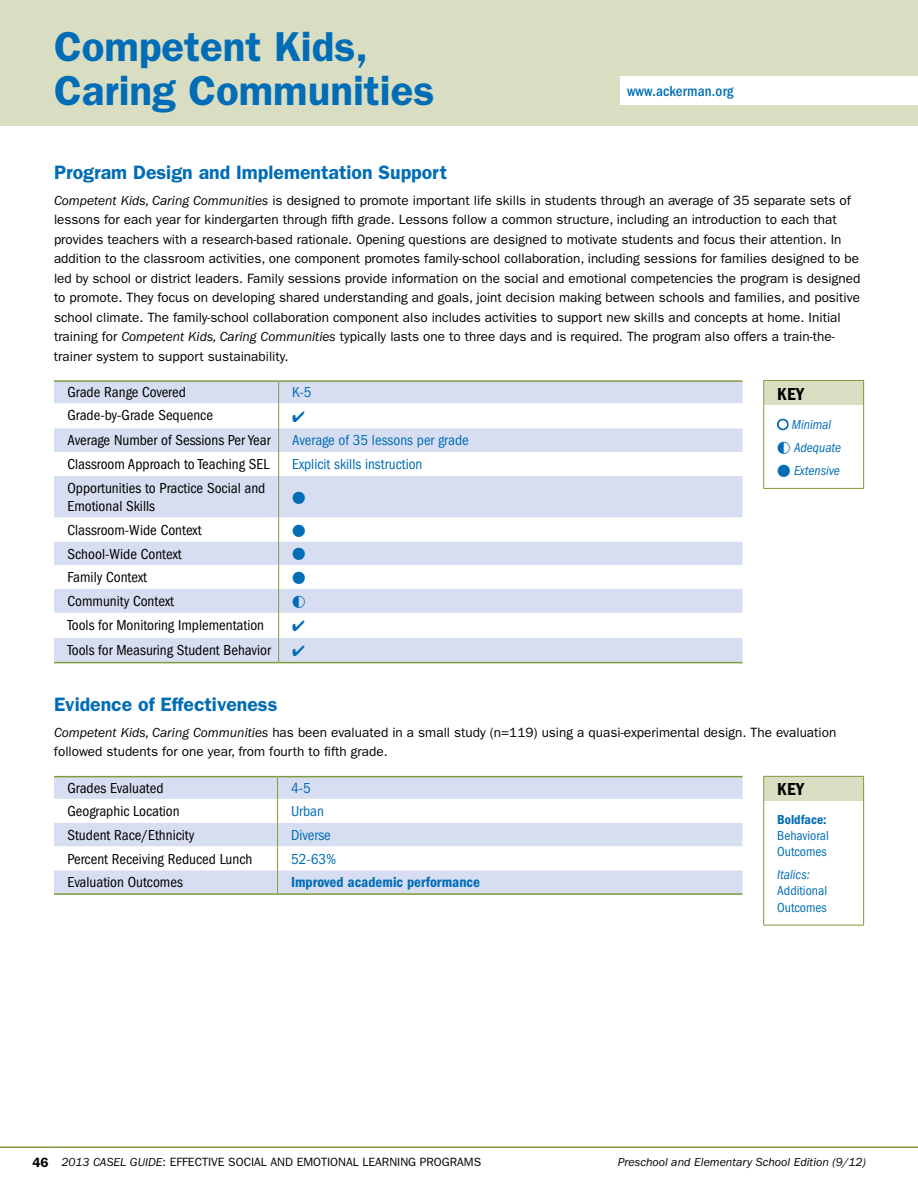
<style>
.page{position:relative;width:918px;height:1188px;background:#fff}
.page>*{position:absolute;margin:0;border:0;box-sizing:border-box;transform-origin:0 0}
.t1{font:600 42px/44.4px "ITC Franklin Gothic Std";color:#006db6}
.t2{font:600 19.5px "ITC Franklin Gothic Std";color:#006db6}
.t3{font:18px "ITC Franklin Gothic Std Dm Cd";letter-spacing:.02em;color:#000}
.t4{font:condensed 15px/18px "ITC Franklin Gothic Std";color:#000}
.t5{font:condensed 15px "ITC Franklin Gothic Std";color:#006db6}
.t6{font:15px "ITC Franklin Gothic Std Dm Cd";color:#006db6}
.t7{font:500 condensed 15px "ITC Franklin Gothic Std";letter-spacing:.01em;color:#006db6}
.t8{font:13.5px/19.5px "ITC Franklin Gothic Std";color:#000}
.t9{font:condensed 13.5px/16.2px "ITC Franklin Gothic Std";color:#006db6}
.t10{font:italic condensed 13.5px/23px "ITC Franklin Gothic Std";color:#006db6}
.t11{font:13.5px "ITC Franklin Gothic Std Dm Cd";color:#006db6}
.t12{font:13.5px "Astrology Pi LT Std 1";color:#006db6}
.t13{font:12px "ITC Franklin Gothic Std";color:#000}
.t14{font:italic 12px "ITC Franklin Gothic Std";color:#000}
.s1{font-style:italic}
.s2{font-weight:600;font-size:13.5px}
</style>
<div class="page">
<hr style="left:0;top:1146px;width:55px;height:2px;background:#809b3c">
<hr style="left:55px;top:1146px;width:863px;height:2px;background:#809b3c">
<div style="left:0;top:0;width:918px;height:125px;background:#d9ddc2"></div>
<div style="left:54px;top:382px;width:688px;height:280px;background:#d7def1"></div>
<svg style="left:54px;top:403px;width:688px;height:235px"></svg>
<hr style="left:278px;top:476px;width:1px;height:42px;background:#809b3c">
<svg style="left:278px;top:518px;width:1px;height:144px"></svg>
<hr style="left:54px;top:662px;width:225px;height:1px;background:#809b3c">
<hr style="left:279px;top:662px;width:463px;height:1px;background:#809b3c">
<svg style="left:278px;top:382px;width:1px;height:94px"></svg>
<hr style="left:54px;top:380px;width:225px;height:2px;background:#809b3c">
<hr style="left:279px;top:380px;width:463px;height:2px;background:#809b3c">
<div style="left:54px;top:777px;width:688px;height:116px;background:#d7def1"></div>
<svg style="left:54px;top:799px;width:688px;height:71px"></svg>
<hr style="left:54px;top:893px;width:224px;height:2px;background:#809b3c">
<hr style="left:278px;top:893px;width:464px;height:2px;background:#809b3c">
<svg style="left:277px;top:777px;width:1px;height:116px"></svg>
<hr style="left:54px;top:776px;width:224px;height:1px;background:#809b3c">
<hr style="left:278px;top:776px;width:464px;height:1px;background:#809b3c">
<div style="left:620px;top:77px;width:298px;height:28px;background:#fff"></div>
<div style="left:764px;top:380px;width:100px;height:25px;background:#d9ddc2"></div>
<hr style="left:763px;top:380px;width:101px;height:1px;background:#809b3c">
<svg style="left:763px;top:381px;width:1px;height:24px"></svg>
<svg style="left:863px;top:381px;width:1px;height:24px"></svg>
<hr style="left:763px;top:405px;width:1px;height:83px;background:#809b3c">
<hr style="left:863px;top:405px;width:1px;height:83px;background:#809b3c">
<hr style="left:763px;top:488px;width:101px;height:1px;background:#809b3c">
<svg style="left:777px;top:418px;width:12px;height:12px"></svg>
<div style="left:764px;top:776px;width:100px;height:25px;background:#d9ddc2"></div>
<hr style="left:763px;top:776px;width:101px;height:1px;background:#809b3c">
<svg style="left:763px;top:777px;width:1px;height:24px"></svg>
<svg style="left:863px;top:777px;width:1px;height:24px"></svg>
<hr style="left:763px;top:801px;width:1px;height:124px;background:#809b3c">
<hr style="left:863px;top:801px;width:1px;height:124px;background:#809b3c">
<hr style="left:763px;top:925px;width:101px;height:1px;background:#809b3c">
<svg style="left:293px;top:411px;width:11px;height:11px"></svg>
<svg style="left:293px;top:596px;width:12px;height:12px"></svg>
<svg style="left:293px;top:620px;width:11px;height:11px"></svg>
<svg style="left:293px;top:645px;width:11px;height:11px"></svg>
<h1 class="t1" style="left:54px;top:24px;width:382px">Competent Kids,<br>Caring Communities</h1>
<p class="t7" style="left:627px;top:83px;width:108px">www.ackerman.org</p>
<h2 class="t2" style="left:54px;top:160px;width:395px">Program Design and Implementation Support</h2>
<p class="t8" style="left:54px;top:191px;width:808px"><span class="s1">Competent Kids, Caring Communities</span> is designed to promote important life skills in students through an average of 35 separate sets of lessons for each year for kindergarten through fifth grade. Lessons follow a common structure, including an introduction to each that provides teachers with a research-based rationale. Opening questions are designed to motivate students and focus their attention. In addition to the classroom activities, one component promotes family-school collaboration, including sessions for families designed to be led by school or district leaders. Family sessions provide information on the social and emotional competencies the program is designed to promote. They focus on developing shared understanding and goals, joint decision making between schools and families, and positive school climate. The family-school collaboration component also includes activities to support new skills and concepts at home. Initial training for <span class="s1">Competent Kids, Caring Communities</span> typically lasts one to three days and is required. The program also offers a train-the&shy;trainer system to support sustainability.</p>
<p class="t4" style="left:68px;top:384px;width:120px">Grade Range Covered</p>
<p class="t5" style="left:292px;top:384px;width:21px">K-5</p>
<p class="t4" style="left:68px;top:407px;width:147px">Grade-by-Grade Sequence</p>
<p class="t4" style="left:68px;top:432px;width:205px">Average Number of Sessions Per Year</p>
<p class="t5" style="left:292px;top:432px;width:178px">Average of 35 lessons per grade</p>
<p class="t4" style="left:68px;top:455px;width:203px">Classroom Approach to Teaching SEL</p>
<p class="t5" style="left:292px;top:456px;width:132px">Explicit skills instruction</p>
<p class="t4" style="left:68px;top:479px;width:199px">Opportunities to Practice Social and<br>Emotional Skills</p>
<p class="t12" style="left:292px;top:491px;width:15px">•</p>
<p class="t4" style="left:68px;top:521px;width:136px">Classroom-Wide Context</p>
<p class="t12" style="left:292px;top:524px;width:15px">•</p>
<p class="t4" style="left:68px;top:545px;width:116px">School-Wide Context</p>
<p class="t12" style="left:292px;top:548px;width:15px">•</p>
<p class="t4" style="left:68px;top:568px;width:81px">Family Context</p>
<p class="t12" style="left:292px;top:571px;width:15px">•</p>
<p class="t4" style="left:68px;top:592px;width:108px">Community Context</p>
<p class="t4" style="left:68px;top:616px;width:198px">Tools for Monitoring Implementation</p>
<p class="t4" style="left:68px;top:641px;width:205px">Tools for Measuring Student Behavior</p>
<h2 class="t2" style="left:54px;top:692px;width:225px">Evidence of Effectiveness</h2>
<p class="t8" style="left:54px;top:723px;width:784px"><span class="s1">Competent Kids, Caring Communities</span> has been evaluated in a small study (n=119) using a quasi-experimental design. The evaluation followed students for one year, from fourth to fifth grade.</p>
<p class="t4" style="left:68px;top:779px;width:98px">Grades Evaluated</p>
<p class="t5" style="left:291px;top:780px;width:21px">4-5</p>
<p class="t4" style="left:68px;top:802px;width:114px">Geographic Location</p>
<p class="t5" style="left:291px;top:803px;width:34px">Urban</p>
<p class="t4" style="left:68px;top:826px;width:128px">Student Race/Ethnicity</p>
<p class="t5" style="left:291px;top:826px;width:41px">Diverse</p>
<p class="t4" style="left:68px;top:850px;width:186px">Percent Receiving Reduced Lunch</p>
<p class="t5" style="left:291px;top:850px;width:47px">52-63%</p>
<p class="t4" style="left:68px;top:874px;width:117px">Evaluation Outcomes</p>
<p class="t6" style="left:291px;top:874px;width:191px">Improved academic performance</p>
<h3 class="t3" style="left:777px;top:383px;width:28px">KEY</h3>
<p class="t10" style="left:777px;top:413px;width:65px">○ Minimal ◐ Adequate</p>
<p class="t10" style="left:777px;top:459px;width:64px">• Extensive</p>
<h3 class="t3" style="left:777px;top:779px;width:28px">KEY</h3>
<p class="t11" style="left:777px;top:812px;width:51px">Boldface:</p>
<p class="t9" style="left:777px;top:828px;width:53px">Behavioral<br>Outcomes</p>
<p class="t10" style="left:777px;top:863px;width:34px">Italics:</p>
<p class="t9" style="left:777px;top:883px;width:51px">Additional<br>Outcomes</p>
<p class="t13" style="left:33px;top:1155px;width:218px"><span class="s2">46</span> <span class="s1">2013 CASEL GUIDE</span>: effective Social</p>
<p class="t13" style="left:271px;top:1155px;width:211px">and Emotional Learni ng programs</p>
<p class="t14" style="left:618px;top:1156px;width:249px">preschool and Elementary School Edition (9/12)</p>
</div>
